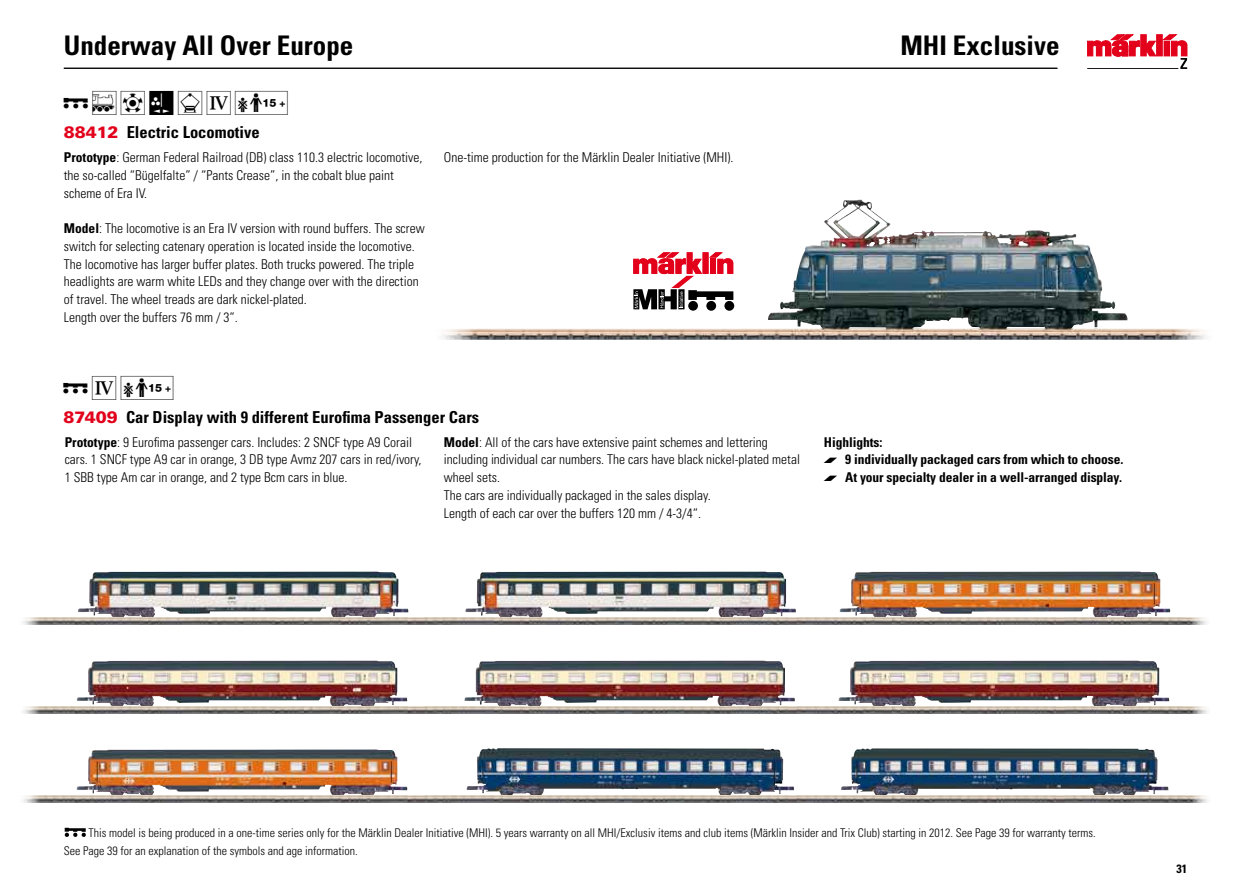
<style>
.page{position:relative;width:1234px;height:893px;background:#fff}
.page>*{position:absolute;margin:0;border:0;box-sizing:border-box;transform-origin:0 0}
.t1{font:30px "Maerklin Piktos";color:#000}
.t2{font:700 condensed 27px "Univers LT Std";color:#000}
.t3{font:700 condensed 16.5px "Univers LT Std";color:#000}
.t4{font:900 16.5px "Univers LT Std";color:#e2001a}
.t5{font:300 condensed 13.5px/17.9px "Univers LT Std";color:#000}
.t6{font:700 condensed 13.5px "Univers LT Std";letter-spacing:-.005em;color:#000}
.t7{font:300 condensed 12px "Univers LT Std";color:#000}
.t8{font:700 condensed 12px "Univers LT Std";color:#000}
.s1{font-family:"Univers";font-weight:700}
.s2{font-family:"Maerklin Aufzaehlung";font-weight:400;font-stretch:normal;font-size:18px}
</style>
<div class="page">
<div style="left:1156px;top:35px;width:5px;height:21px;background:#e2001a"></div>
<div style="left:1156px;top:35px;width:6px;height:21px;border:1px solid #e2001a"></div>
<hr style="left:1086px;top:68px;width:91px;height:1px;background:#000">
<svg style="left:1087px;top:34px;width:68px;height:22px"></svg>
<svg style="left:1162px;top:35px;width:24px;height:34px"></svg>
<img style="left:443px;top:200px;width:763px;height:140px">
<img style="left:75px;top:572px;width:339px;height:46px">
<img style="left:460px;top:572px;width:340px;height:46px">
<img style="left:837px;top:571px;width:335px;height:47px">
<img style="left:77px;top:661px;width:331px;height:45px">
<img style="left:464px;top:661px;width:331px;height:45px">
<img style="left:838px;top:661px;width:332px;height:45px">
<img style="left:76px;top:749px;width:332px;height:46px">
<img style="left:466px;top:748px;width:329px;height:47px">
<img style="left:841px;top:748px;width:328px;height:47px">
<hr style="left:0;top:177px;width:1px;height:658px;background:#576065">
<img style="left:23px;top:618px;width:1184px;height:6px">
<img style="left:23px;top:706px;width:1185px;height:7px">
<img style="left:23px;top:795px;width:1185px;height:7px">
<hr style="left:64px;top:68px;width:993px;height:1px;background:#000">
<svg style="left:65px;top:828px;width:21px;height:9px"></svg>
<p class="t2" style="left:64px;top:29px;width:291px">Underway All Over Europe</p>
<p class="t2" style="left:900px;top:29px;width:160px">MHI Exclusive</p>
<p class="t1" style="left:64px;top:87px;width:230px">!/gHi4Y</p>
<p class="t5" style="left:64px;top:148px;width:360px"><span class="s1">Prototype</span>: German Federal Railroad (DB) class 110.3 electric locomotive,</p>
<p class="t5" style="left:444px;top:148px;width:291px">One-time production for the Märklin Dealer Initiative (MHI).</p>
<p class="t5" style="left:64px;top:166px;width:331px">the so-called “Bügelfalte” / “Pants Crease”, in the cobalt blue paint scheme of Era IV.</p>
<p class="t5" style="left:64px;top:219px;width:362px"><span class="s1">Model</span>: The locomotive is an Era IV version with round buffers. The screw switch for selecting catenary operation is located inside the locomotive.<br>The locomotive has larger buffer plates. Both trucks powered. The triple headlights are warm white LEDs and they change over with the direction of travel. The wheel treads are dark nickel-plated.<br>Length over the buffers 76 mm / 3“.</p>
<p class="t3" style="left:127px;top:122px;width:134px">Electric Locomotive</p>
<p class="t4" style="left:64px;top:122px;width:56px">88412</p>
<p class="t1" style="left:64px;top:372px;width:116px">!4Y</p>
<p class="t3" style="left:126px;top:407px;width:354px">Car Display with 9 different Eurofima Passenger Cars</p>
<p class="t5" style="left:443px;top:433px;width:358px"><span class="s1">Model</span>: All of the cars have extensive paint schemes and lettering including individual car numbers. The cars have black nickel-plated metal wheel sets.<br>The cars are individually packaged in the sales display.<br>Length of each car over the buffers 120 mm / 4-3/4“.</p>
<p class="t4" style="left:64px;top:407px;width:56px">87409</p>
<p class="t5" style="left:65px;top:433px;width:358px"><span class="s1">Prototype</span>: 9 Eurofima passenger cars. Includes: 2 SNCF type A9 Corail cars. 1 SNCF type A9 car in orange, 3 DB type Avmz 207 cars in red/ivory,<br>1 SBB type Am car in orange, and 2 type Bcm cars in blue.</p>
<p class="t6" style="left:823px;top:433px;width:60px">Highlights:</p>
<p class="t6" style="left:823px;top:451px;width:301px"><span class="s2">•</span> 9 individually packaged cars from which to choose.</p>
<p class="t6" style="left:823px;top:469px;width:299px"><span class="s2">•</span> At your specialty dealer in a well-arranged display.</p>
<p class="t7" style="left:88px;top:825px;width:1008px">This model is being produced in a one-time series only for the Märklin Dealer Initiative (MHI). 5 years warranty on all MHI/Exclusiv items and club items (Märklin Insider and Trix Club) starting in 2012. See Page 39 for warranty terms.</p>
<p class="t7" style="left:64px;top:843px;width:295px">See Page 39 for an explanation of the symbols and age information.</p>
<p class="t8" style="left:1176px;top:862px;width:12px">31</p>
</div>
